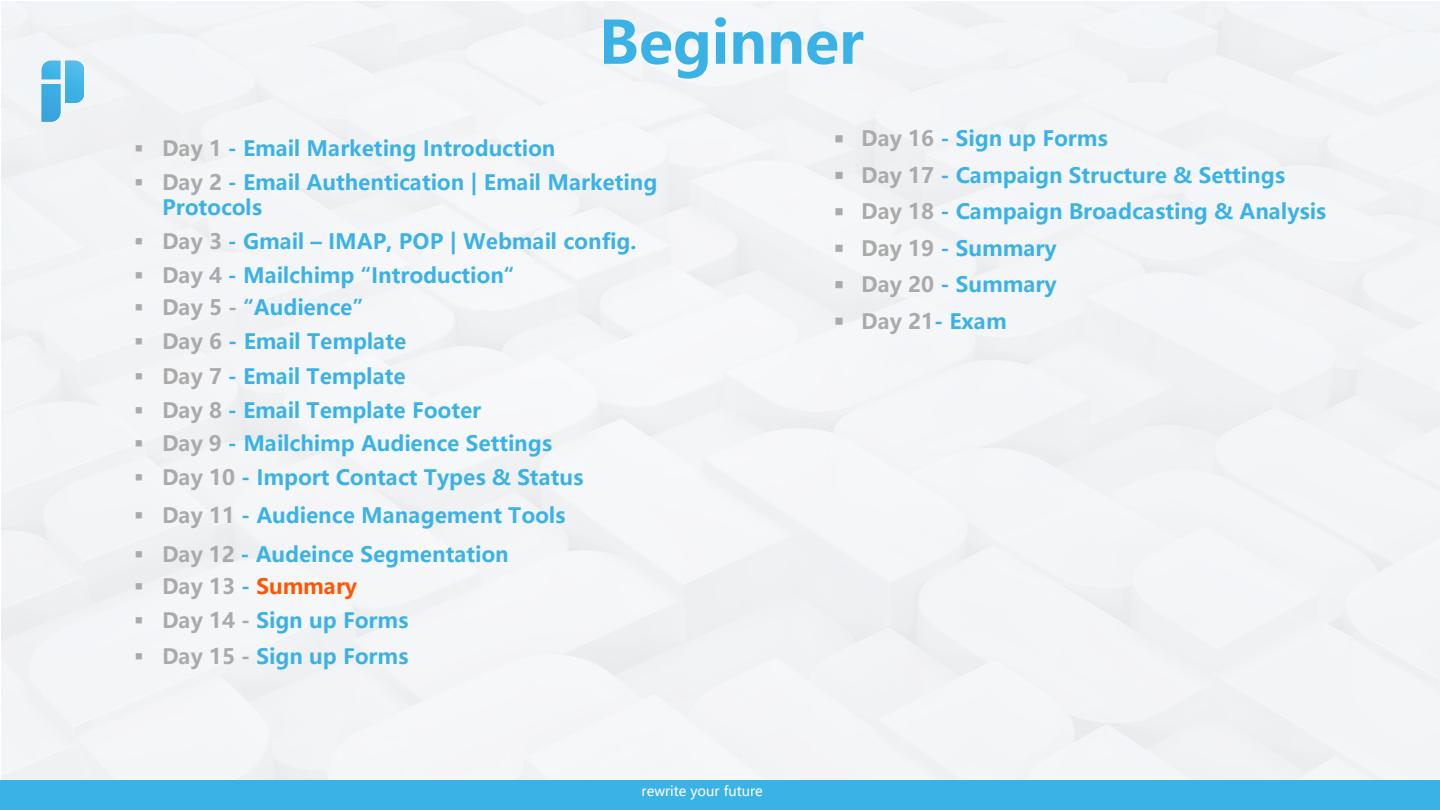
<style>
.page{position:relative;width:1440px;height:810px;background:#fff}
.page>*{position:absolute;margin:0;border:0;box-sizing:border-box;transform-origin:0 0}
.t1{font:700 58.5px "Microsoft Ya Hei UI";color:#3bb2e6}
.t2{font:700 21px/25.2px "Microsoft Ya Hei UI";color:#3bb2e6}
.t3{font:700 21px "Microsoft Ya Hei UI";color:#f50}
.t4{font:700 21px "Microsoft Ya Hei UI";color:#aaa}
.t5{font:13.5px "Microsoft Ya Hei UI";color:#fff}
.s1{color:#aaa}
.s2{color:#3bb2e6}
</style>
<div class="page">
<div style="left:1px;top:780px;width:1439px;height:30px;background:#3bb2e6"></div>
<svg style="left:42px;top:61px;width:42px;height:61px"></svg>
<h1 class="t1" style="left:599px;top:2px;width:266px">Beginner</h1>
<p class="t2" style="left:134px;top:135px;width:423px"><span class="s1">▪ Day 1</span> - Email Marketing Introduction</p>
<p class="t2" style="left:162px;top:169px;width:497px;text-indent:-28px"><span class="s1">▪ Day 2</span> - Email Authentication | Email Marketing<br>Protocols</p>
<p class="t2" style="left:134px;top:228px;width:504px"><span class="s1">▪ Day 3</span> - Gmail – IMAP, POP | Webmail config.</p>
<p class="t2" style="left:134px;top:262px;width:382px"><span class="s1">▪ Day 4</span> - Mailchimp “Introduction“</p>
<p class="t2" style="left:134px;top:294px;width:230px"><span class="s1">▪ Day 5 -</span> “Audience”</p>
<p class="t2" style="left:134px;top:328px;width:274px"><span class="s1">▪ Day 6</span> - Email Template</p>
<p class="t2" style="left:134px;top:363px;width:273px"><span class="s1">▪ Day 7</span> - Email Template</p>
<p class="t2" style="left:134px;top:397px;width:349px"><span class="s1">▪ Day 8</span> - Email Template Footer</p>
<p class="t2" style="left:134px;top:430px;width:420px"><span class="s1">▪ Day 9</span> - Mailchimp Audience Settings</p>
<p class="t2" style="left:134px;top:464px;width:451px"><span class="s1">▪ Day 10</span> - Import Contact Types &amp; Status</p>
<p class="t2" style="left:134px;top:502px;width:433px"><span class="s1">▪ Day 11</span> - Audience Management Tools</p>
<p class="t2" style="left:134px;top:541px;width:376px"><span class="s1">▪ Day 12</span> - Audeince Segmentation</p>
<p class="t3" style="left:134px;top:572px;width:225px"><span class="s1">▪ Day 13</span> <span class="s2">-</span> Summary</p>
<p class="t2" style="left:134px;top:607px;width:276px"><span class="s1">▪ Day 14 -</span> Sign up Forms</p>
<p class="t2" style="left:134px;top:643px;width:276px"><span class="s1">▪ Day 15 -</span> Sign up Forms</p>
<p class="t5" style="left:642px;top:782px;width:123px">rewrite your future</p>
<p class="t2" style="left:834px;top:126px;width:275px"><span class="s1">▪ Day 16</span> - Sign up Forms</p>
<p class="t2" style="left:834px;top:162px;width:452px"><span class="s1">▪ Day 17</span> - Campaign Structure &amp; Settings</p>
<p class="t2" style="left:834px;top:198px;width:494px"><span class="s1">▪ Day 18</span> - Campaign Broadcasting &amp; Analysis</p>
<p class="t2" style="left:834px;top:235px;width:224px"><span class="s1">▪ Day 19</span> - Summary</p>
<p class="t2" style="left:834px;top:271px;width:224px"><span class="s1">▪ Day 20</span> - Summary</p>
<p class="t4" style="left:834px;top:306px;width:174px">▪ Day 21<span class="s2">- Exam</span></p>
</div>
